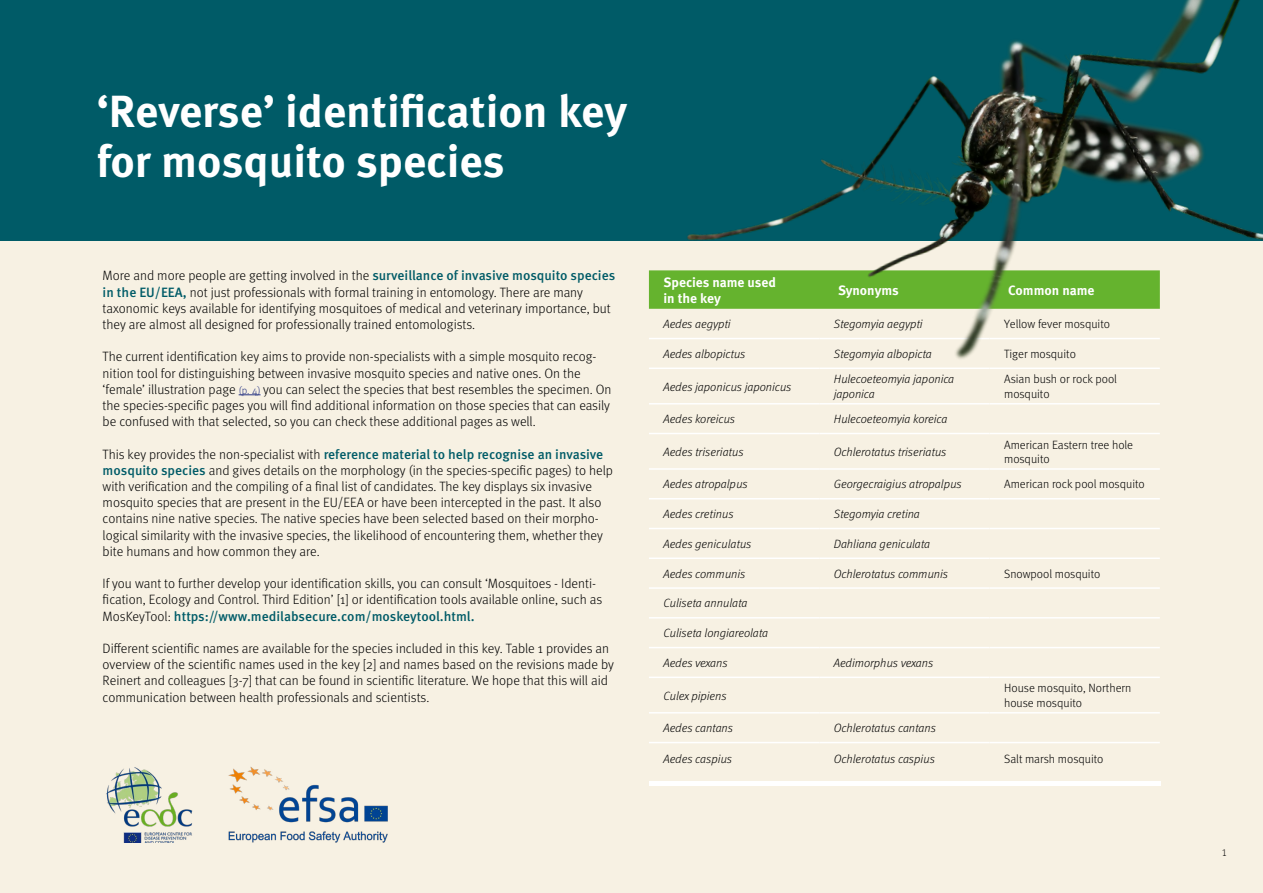
<style>
.page{position:relative;width:1263px;height:893px;background:#f7f1e3}
.page>*{position:absolute;margin:0;border:0;box-sizing:border-box;transform-origin:0 0}
.t1{font:700 45px/49.5px "Meta Pro";color:#fff}
.t2{font:300 13.5px/16.2px "Meta Pro";color:#000}
.t3{font:700 13.5px/16.2px "Meta Pro";color:#fff}
.t4{font:italic 300 12px/14.4px "Meta Pro";color:#000}
.t5{font:300 12px/14.4px "Meta Pro";color:#000}
.t6{font:300 10.5px "Effra";color:#000}
.s1{font-weight:500;color:#005b67}
.s2{font-size:10.5px;color:#283583}
</style>
<div class="page">
<div style="left:0;top:0;width:1263px;height:240px;background:#005b67"></div>
<img style="left:106px;top:767px;width:87px;height:76px">
<img style="left:228px;top:767px;width:160px;height:76px">
<hr style="left:649px;top:468px;width:170px;height:2px;background:#fff">
<hr style="left:819px;top:468px;width:170px;height:2px;background:#fff">
<hr style="left:989px;top:468px;width:171px;height:2px;background:#fff">
<hr style="left:649px;top:498px;width:170px;height:1px;background:#fff">
<hr style="left:819px;top:498px;width:170px;height:1px;background:#fff">
<hr style="left:989px;top:498px;width:171px;height:1px;background:#fff">
<hr style="left:649px;top:528px;width:170px;height:1px;background:#fff">
<hr style="left:819px;top:528px;width:170px;height:1px;background:#fff">
<hr style="left:989px;top:528px;width:171px;height:1px;background:#fff">
<hr style="left:649px;top:557px;width:170px;height:2px;background:#fff">
<hr style="left:819px;top:557px;width:170px;height:2px;background:#fff">
<hr style="left:989px;top:557px;width:171px;height:2px;background:#fff">
<hr style="left:649px;top:587px;width:170px;height:2px;background:#fff">
<hr style="left:819px;top:587px;width:170px;height:2px;background:#fff">
<hr style="left:989px;top:587px;width:171px;height:2px;background:#fff">
<hr style="left:649px;top:617px;width:170px;height:2px;background:#fff">
<hr style="left:819px;top:617px;width:170px;height:2px;background:#fff">
<hr style="left:989px;top:617px;width:171px;height:2px;background:#fff">
<hr style="left:649px;top:647px;width:170px;height:1px;background:#fff">
<hr style="left:819px;top:647px;width:170px;height:1px;background:#fff">
<hr style="left:989px;top:647px;width:171px;height:1px;background:#fff">
<hr style="left:649px;top:677px;width:170px;height:1px;background:#fff">
<hr style="left:819px;top:677px;width:170px;height:1px;background:#fff">
<hr style="left:989px;top:677px;width:171px;height:1px;background:#fff">
<hr style="left:649px;top:712px;width:170px;height:1px;background:#fff">
<hr style="left:819px;top:712px;width:170px;height:1px;background:#fff">
<hr style="left:989px;top:712px;width:171px;height:1px;background:#fff">
<hr style="left:649px;top:742px;width:170px;height:1px;background:#fff">
<hr style="left:819px;top:742px;width:170px;height:1px;background:#fff">
<hr style="left:989px;top:742px;width:171px;height:1px;background:#fff">
<hr style="left:649px;top:782px;width:511px;height:4px;background:#fff">
<img style="left:586px;top:0;width:677px;height:434px">
<svg style="left:239px;top:395px;width:22px;height:1px"></svg>
<h1 class="t1" style="left:97px;top:84px;width:532px">‘Reverse’ identification key for mosquito species</h1>
<p class="t2" style="left:103px;top:267px;width:514px">More and more people are getting involved in the <span class="s1">surveillance of invasive mosquito species in the EU/EEA,</span> not just professionals with formal training in entomology. There are many taxonomic keys available for identifying mosquitoes of medical and veterinary importance, but they are almost all designed for professionally trained entomologists.</p>
<p class="t2" style="left:103px;top:348px;width:510px">The current identification key aims to provide non-specialists with a simple mosquito recog&shy;nition tool for distinguishing between invasive mosquito species and native ones. On the ‘female’ illustration page <span class="s2">(p. 4)</span> you can select the species that best resembles the specimen. On the species-specific pages you will find additional information on those species that can easily be confused with that selected, so you can check these additional pages as well.</p>
<p class="t2" style="left:103px;top:445px;width:512px">This key provides the non-specialist with <span class="s1">reference material to help recognise an invasive mosquito species</span> and gives details on the morphology (in the species-specific pages) to help with verification and the compiling of a final list of candidates. The key displays six invasive mosquito species that are present in the EU/EEA or have been intercepted in the past. It also contains nine native species. The native species have been selected based on their morpho&shy;logical similarity with the invasive species, the likelihood of encountering them, whether they bite humans and how common they are.</p>
<p class="t2" style="left:103px;top:575px;width:501px">If you want to further develop your identification skills, you can consult ‘Mosquitoes - Identi&shy;fication, Ecology and Control. Third Edition’ [1] or identification tools available online, such as<br>MosKeyTool: <span class="s1">https://www.medilabsecure.com/moskeytool.html.</span></p>
<p class="t2" style="left:103px;top:640px;width:513px">Different scientific names are available for the species included in this key. Table 1 provides an overview of the scientific names used in the key [2] and names based on the revisions made by Reinert and colleagues [3-7] that can be found in scientific literature. We hope that this will aid communication between health professionals and scientists.</p>
<p class="t3" style="left:663px;top:273px;width:114px">Species name used in the key</p>
<p class="t3" style="left:838px;top:281px;width:62px">Synonyms</p>
<p class="t3" style="left:1008px;top:281px;width:88px">Common name</p>
<p class="t4" style="left:663px;top:316px;width:69px">Aedes aegypti</p>
<p class="t4" style="left:834px;top:316px;width:90px">Stegomyia aegypti</p>
<p class="t5" style="left:1004px;top:316px;width:108px">Yellow fever mosquito</p>
<p class="t4" style="left:663px;top:346px;width:84px">Aedes albopictus</p>
<p class="t4" style="left:834px;top:346px;width:100px">Stegomyia albopicta</p>
<p class="t5" style="left:1004px;top:346px;width:73px">Tiger mosquito</p>
<p class="t4" style="left:663px;top:379px;width:130px">Aedes japonicus japonicus</p>
<p class="t4" style="left:834px;top:371px;width:122px">Hulecoeteomyia japonica japonica</p>
<p class="t5" style="left:1004px;top:371px;width:115px">Asian bush or rock pool mosquito</p>
<p class="t4" style="left:663px;top:411px;width:73px">Aedes koreicus</p>
<p class="t4" style="left:834px;top:411px;width:115px">Hulecoeteomyia koreica</p>
<p class="t4" style="left:663px;top:444px;width:82px">Aedes triseriatus</p>
<p class="t4" style="left:834px;top:444px;width:114px">Ochlerotatus triseriatus</p>
<p class="t5" style="left:1004px;top:437px;width:130px">American Eastern tree hole mosquito</p>
<p class="t4" style="left:663px;top:476px;width:86px">Aedes atropalpus</p>
<p class="t4" style="left:834px;top:476px;width:129px">Georgecraigius atropalpus</p>
<p class="t5" style="left:1004px;top:476px;width:142px">American rock pool mosquito</p>
<p class="t4" style="left:663px;top:506px;width:72px">Aedes cretinus</p>
<p class="t4" style="left:834px;top:506px;width:88px">Stegomyia cretina</p>
<p class="t4" style="left:663px;top:536px;width:90px">Aedes geniculatus</p>
<p class="t4" style="left:834px;top:536px;width:98px">Dahliana geniculata</p>
<p class="t4" style="left:663px;top:566px;width:83px">Aedes communis</p>
<p class="t4" style="left:834px;top:566px;width:116px">Ochlerotatus communis</p>
<p class="t5" style="left:1004px;top:566px;width:98px">Snowpool mosquito</p>
<p class="t4" style="left:663px;top:595px;width:86px">Culiseta annulata</p>
<p class="t4" style="left:663px;top:625px;width:106px">Culiseta longiareolata</p>
<p class="t4" style="left:663px;top:655px;width:66px">Aedes vexans</p>
<p class="t4" style="left:834px;top:655px;width:101px">Aedimorphus vexans</p>
<p class="t4" style="left:663px;top:688px;width:65px">Culex pipiens</p>
<p class="t5" style="left:1004px;top:680px;width:129px">House mosquito, Northern house mosquito</p>
<p class="t4" style="left:663px;top:720px;width:71px">Aedes cantans</p>
<p class="t4" style="left:834px;top:720px;width:104px">Ochlerotatus cantans</p>
<p class="t4" style="left:663px;top:751px;width:70px">Aedes caspius</p>
<p class="t4" style="left:834px;top:751px;width:103px">Ochlerotatus caspius</p>
<p class="t5" style="left:1004px;top:751px;width:101px">Salt marsh mosquito</p>
<p class="t6" style="left:1222px;top:846px;width:7px">1</p>
</div>
